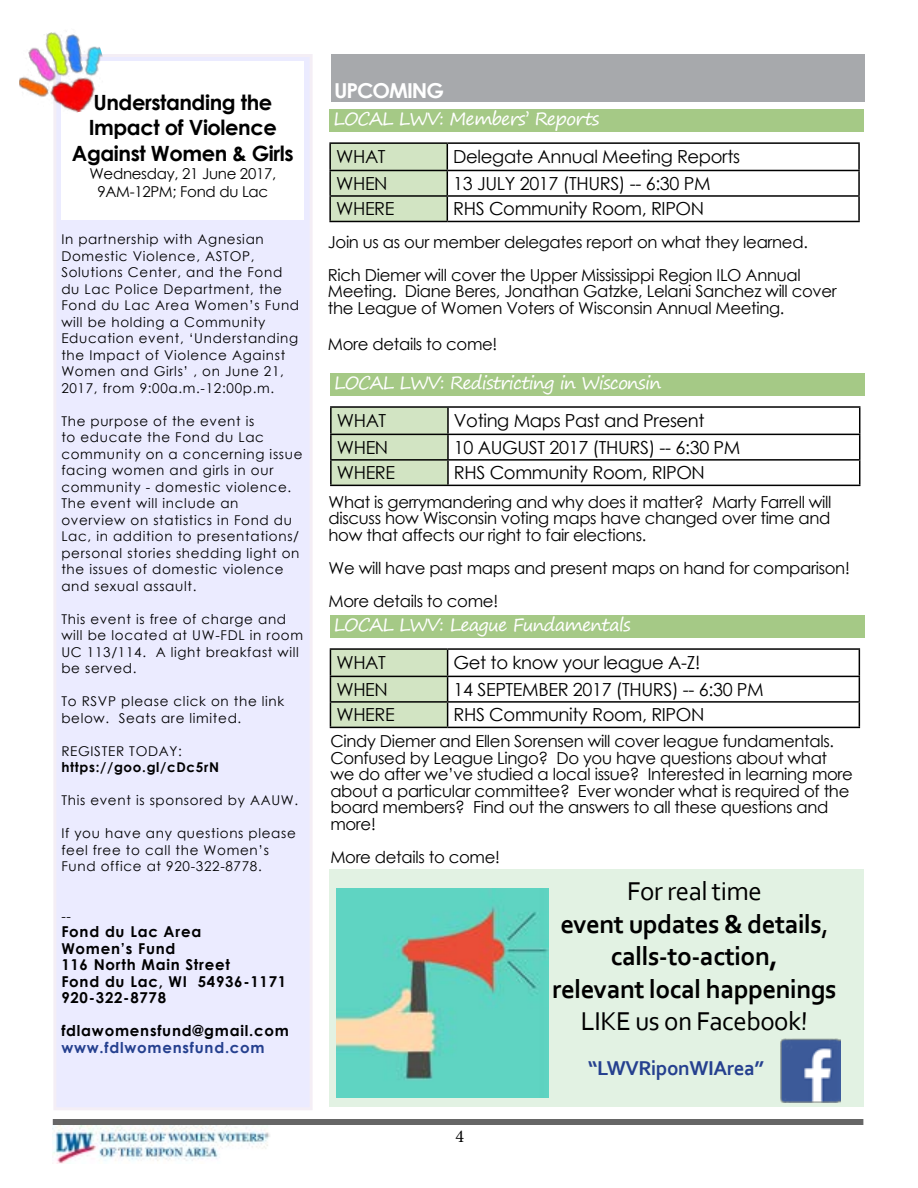
<style>
.page{position:relative;width:918px;height:1188px;background:#fff}
.page>*{position:absolute;margin:0;border:0;box-sizing:border-box;transform-origin:0 0}
.t1{font:700 27px/32.4px "Corbel";letter-spacing:-.02em;color:#000;text-align:center}
.t2{font:27px "Corbel";letter-spacing:-.02em;color:#000}
.t3{font:700 21px/25.2px "Century Gothic";letter-spacing:-.02em;color:#000;text-align:center}
.t4{font:700 21px "Corbel";letter-spacing:-.02em;color:#25408f}
.t5{font:700 20.55px "Century Gothic";letter-spacing:-.05em;color:#fff}
.t6{font:18px "Century Gothic";letter-spacing:-.02em;color:#000}
.t7{font:18px "Minion Pro";color:#000}
.t8{font:17.7px "Segoe Print";letter-spacing:-.05em;color:#fff}
.t9{font:16.5px/16.5px "Century Gothic";letter-spacing:-.02em;color:#000}
.t10{font:700 15px/16.5px "Century Gothic";letter-spacing:.05em;color:#000}
.t11{font:15px/18px "Century Gothic";letter-spacing:-.02em;color:#000;text-align:center}
.t12{font:700 15px "Century Gothic";letter-spacing:.05em;color:#25408f}
.t13{font:13.5px/16.5px "Century Gothic";letter-spacing:.05em;color:#000}
.t14{font:700 13.5px "Century Gothic";letter-spacing:.05em;color:#000}
.s1{font-weight:400}
</style>
<div class="page">
<div style="left:53px;top:1119px;width:810px;height:6px;background:#666"></div>
<img style="left:53px;top:1125px;width:217px;height:39px">
<div style="left:331px;top:54px;width:534px;height:48px;background:#a7a9ac"></div>
<div style="left:329px;top:110px;width:535px;height:22px;background:#a5c986"></div>
<hr style="left:329px;top:142px;width:118px;height:2px;background:#000">
<hr style="left:329px;top:144px;width:2px;height:26px;background:#000">
<hr style="left:447px;top:142px;width:413px;height:2px;background:#000">
<hr style="left:858px;top:144px;width:2px;height:26px;background:#000">
<hr style="left:329px;top:170px;width:118px;height:1px;background:#000">
<hr style="left:329px;top:171px;width:2px;height:24px;background:#000">
<hr style="left:447px;top:170px;width:413px;height:1px;background:#000">
<hr style="left:858px;top:171px;width:2px;height:24px;background:#000">
<hr style="left:329px;top:195px;width:118px;height:2px;background:#000">
<hr style="left:329px;top:197px;width:2px;height:24px;background:#000">
<hr style="left:447px;top:195px;width:413px;height:2px;background:#000">
<svg style="left:330px;top:143px;width:118px;height:78px;background:#c2d2b4"></svg>
<hr style="left:858px;top:197px;width:2px;height:24px;background:#000">
<hr style="left:329px;top:221px;width:118px;height:1px;background:#000">
<hr style="left:447px;top:221px;width:413px;height:1px;background:#000">
<div style="left:53px;top:54px;width:260px;height:1056px;background:#ebebff"></div>
<div style="left:61px;top:62px;width:243px;height:158px;background:#fff"></div>
<div style="left:330px;top:374px;width:535px;height:22px;background:#a5c986"></div>
<div style="left:332px;top:408px;width:115px;height:77px;background:#d2e4c3"></div>
<hr style="left:330px;top:406px;width:118px;height:2px;background:#000">
<hr style="left:330px;top:408px;width:2px;height:26px;background:#000">
<hr style="left:448px;top:406px;width:412px;height:2px;background:#000">
<hr style="left:447px;top:408px;width:2px;height:26px;background:#000">
<hr style="left:330px;top:434px;width:118px;height:1px;background:#000">
<hr style="left:330px;top:435px;width:2px;height:24px;background:#000">
<hr style="left:448px;top:434px;width:412px;height:1px;background:#000">
<hr style="left:447px;top:435px;width:2px;height:24px;background:#000">
<hr style="left:330px;top:459px;width:118px;height:2px;background:#000">
<hr style="left:330px;top:461px;width:2px;height:24px;background:#000">
<hr style="left:448px;top:459px;width:412px;height:2px;background:#000">
<hr style="left:447px;top:461px;width:2px;height:24px;background:#000">
<svg style="left:859px;top:408px;width:1px;height:77px"></svg>
<hr style="left:330px;top:485px;width:118px;height:1px;background:#000">
<hr style="left:448px;top:485px;width:412px;height:1px;background:#000">
<div style="left:330px;top:616px;width:534px;height:22px;background:#a5c986"></div>
<hr style="left:330px;top:648px;width:118px;height:2px;background:#000">
<hr style="left:448px;top:648px;width:412px;height:2px;background:#000">
<hr style="left:448px;top:676px;width:412px;height:1px;background:#000">
<hr style="left:448px;top:701px;width:412px;height:2px;background:#000">
<svg style="left:330px;top:649px;width:118px;height:78px;background:#c2d3b4"></svg>
<svg style="left:859px;top:650px;width:1px;height:77px"></svg>
<hr style="left:330px;top:727px;width:118px;height:1px;background:#000">
<hr style="left:448px;top:727px;width:412px;height:1px;background:#000">
<img style="left:19px;top:31px;width:97px;height:87px">
<div style="left:330px;top:869px;width:534px;height:238px;background:#e2f2e3"></div>
<img style="left:336px;top:889px;width:213px;height:208px">
<img style="left:781px;top:1039px;width:59px;height:64px">
<h2 class="t3" style="left:72px;top:89px;width:223px">Understanding the<br>Impact of Violence<br>Against Women &amp; Girls</h2>
<p class="t11" style="left:90px;top:164px;width:188px">Wednesday, 21 June 2017,<br>9AM-12PM; Fond du Lac</p>
<p class="t13" style="left:61px;top:231px;width:239px">In partnership with Agnesian<br>Domestic Violence, ASTOP,<br>Solutions Center, and the Fond du Lac Police Department, the<br>Fond du Lac Area Women’s Fund will be holding a Community<br>Education event, ‘Understanding the Impact of Violence Against<br>Women and Girls’ , on June 21,<br>2017, from 9:00a.m.-12:00p.m.</p>
<p class="t13" style="left:61px;top:412px;width:243px">The purpose of the event is<br>to educate the Fond du Lac community on a concerning issue facing women and girls in our community - domestic violence.<br>The event will include an overview on statistics in Fond du<br>Lac, in addition to presentations/ personal stories shedding light on the issues of domestic violence and sexual assault.</p>
<p class="t13" style="left:61px;top:610px;width:243px">This event is free of charge and will be located at UW-FDL in room<br>UC 113/114. A light breakfast will be served.</p>
<p class="t13" style="left:61px;top:693px;width:224px">To RSVP please click on the link below. Seats are limited.</p>
<p class="t13" style="left:61px;top:742px;width:122px">REGISTER TODAY:</p>
<p class="t14" style="left:61px;top:757px;width:159px">https://goo.gl/cDc5rN</p>
<p class="t13" style="left:61px;top:792px;width:238px">This event is sponsored by AAUW.</p>
<p class="t13" style="left:61px;top:825px;width:236px">If you have any questions please feel free to call the Women’s<br>Fund office at 920-322-8778.</p>
<p class="t13" style="left:61px;top:907px;width:11px">--</p>
<p class="t10" style="left:61px;top:923px;width:227px">Fond du Lac Area<br>Women’s Fund<br>116 North Main Street<br>Fond du Lac, WI 54936-1171<br>920-322-8778</p>
<p class="t10" style="left:61px;top:1022px;width:229px">fdlawomensfund@gmail.com</p>
<p class="t12" style="left:61px;top:1036px;width:205px">www.fdlwomensfund.com</p>
<h3 class="t5" style="left:334px;top:75px;width:111px">UPCOMING</h3>
<h3 class="t8" style="left:334px;top:103px;width:267px">LOCAL LWV: Members’ Reports</h3>
<h3 class="t6" style="left:336px;top:144px;width:51px">WHAT</h3>
<h3 class="t6" style="left:453px;top:144px;width:288px">Delegate Annual Meeting Reports</h3>
<h3 class="t6" style="left:336px;top:171px;width:53px">WHEN</h3>
<h3 class="t6" style="left:453px;top:171px;width:259px">13 JULY 2017 (THURS) -- 6:30 PM</h3>
<h3 class="t6" style="left:336px;top:196px;width:60px">WHERE</h3>
<h3 class="t6" style="left:453px;top:196px;width:252px">RHS Community Room, RIPON</h3>
<p class="t9" style="left:328px;top:225px;width:482px;line-height:33px">Join us as our member delegates report on what they learned.<br>Rich Diemer will cover the Upper Mississippi Region ILO Annual</p>
<p class="t9" style="left:328px;top:283px;width:510px">Meeting. Diane Beres, Jonathan Gatzke, Lelani Sanchez will cover the League of Women Voters of Wisconsin Annual Meeting.</p>
<p class="t9" style="left:328px;top:336px;width:171px">More details to come!</p>
<h3 class="t8" style="left:334px;top:367px;width:328px">LOCAL LWV: Redistricting in Wisconsin</h3>
<h3 class="t6" style="left:337px;top:407px;width:51px">WHAT</h3>
<h3 class="t6" style="left:454px;top:407px;width:252px">Voting Maps Past and Present</h3>
<h3 class="t6" style="left:337px;top:435px;width:53px">WHEN</h3>
<h3 class="t6" style="left:454px;top:435px;width:288px">10 AUGUST 2017 (THURS) -- 6:30 PM</h3>
<h3 class="t6" style="left:337px;top:460px;width:60px">WHERE</h3>
<h3 class="t6" style="left:454px;top:460px;width:252px">RHS Community Room, RIPON</h3>
<p class="t9" style="left:329px;top:494px;width:504px;text-align:justify">What is gerrymandering and why does it matter? Marty Farrell will discuss how Wisconsin voting maps have changed over time and how that affects our right to fair elections.</p>
<p class="t9" style="left:329px;top:551px;width:523px;line-height:33px">We will have past maps and present maps on hand for comparison!<br>More details to come!</p>
<h3 class="t8" style="left:334px;top:609px;width:298px">LOCAL LWV: League Fundamentals</h3>
<h3 class="t6" style="left:336px;top:649px;width:51px">WHAT</h3>
<h3 class="t6" style="left:454px;top:649px;width:248px">Get to know your league A-Z!</h3>
<h3 class="t6" style="left:336px;top:677px;width:53px">WHEN</h3>
<h3 class="t6" style="left:454px;top:677px;width:312px">14 SEPTEMBER 2017 (THURS) -- 6:30 PM</h3>
<h3 class="t6" style="left:336px;top:702px;width:60px">WHERE</h3>
<h3 class="t6" style="left:454px;top:702px;width:252px">RHS Community Room, RIPON</h3>
<p class="t9" style="left:330px;top:733px;width:524px">Cindy Diemer and Ellen Sorensen will cover league fundamentals.<br>Confused by League Lingo? Do you have questions about what we do after we’ve studied a local issue? Interested in learning more about a particular committee? Ever wonder what is required of the board members? Find out the answers to all these questions and more!</p>
<p class="t9" style="left:330px;top:848px;width:171px">More details to come!</p>
<h3 class="t7" style="left:456px;top:1124px;width:10px">4</h3>
<h1 class="t1" style="left:552px;top:875px;width:286px"><span class="s1">For real time<br></span>event updates &amp; details<span class="s1">, </span>calls-to-action,<br>relevant local happenings</h1>
<h1 class="t2" style="left:581px;top:1004px;width:229px">LIKE us on Facebook!</h1>
<h2 class="t4" style="left:588px;top:1055px;width:178px">“LWVRiponWIArea”</h2>
</div>
